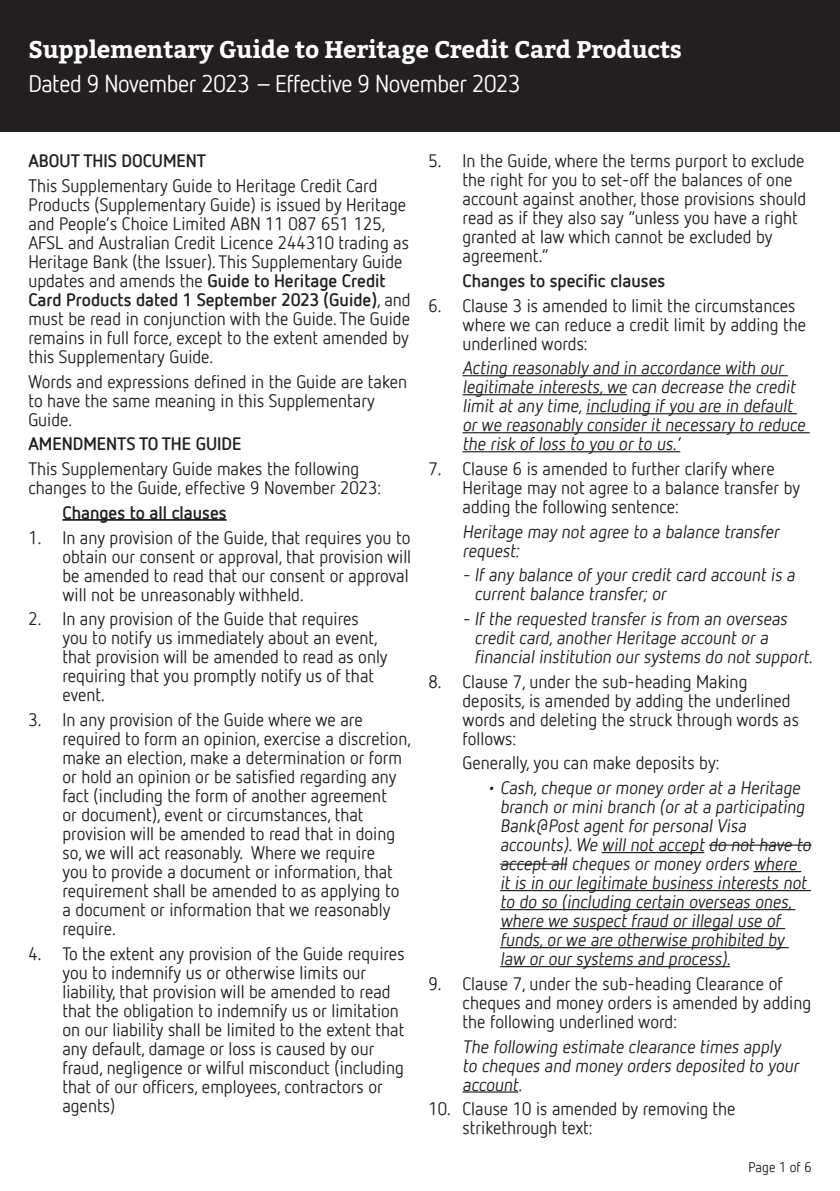
<style>
.page{position:relative;width:840px;height:1191px;background:#fff}
.page>*{position:absolute;margin:0;border:0;box-sizing:border-box;transform-origin:0 0}
.t1{font:700 24px "Bitter";letter-spacing:-.01em;color:#fff}
.t2{font:24px "Netto Offc";letter-spacing:-.02em;color:#fff}
.t3{font:18px/19px "Netto Offc";color:#231f20}
.t4{font:700 18px "Netto Offc";color:#231f20}
.t5{font:14px "Netto Offc";color:#231f20}
.s1{font-weight:700}
</style>
<div class="page">
<div style="left:0;top:0;width:839px;height:132px;background:#231f20"></div>
<hr style="left:62px;top:519px;width:164px;height:2px;background:#231f20">
<hr style="left:462px;top:375px;width:325px;height:1px;background:#231f20">
<hr style="left:462px;top:394px;width:164px;height:1px;background:#231f20">
<hr style="left:585px;top:413px;width:211px;height:1px;background:#231f20">
<hr style="left:462px;top:432px;width:347px;height:1px;background:#231f20">
<hr style="left:462px;top:451px;width:218px;height:1px;background:#231f20">
<hr style="left:601px;top:852px;width:103px;height:1px;background:#231f20">
<hr style="left:753px;top:871px;width:47px;height:1px;background:#231f20">
<hr style="left:500px;top:890px;width:310px;height:1px;background:#231f20">
<hr style="left:500px;top:909px;width:295px;height:1px;background:#231f20">
<hr style="left:500px;top:928px;width:284px;height:1px;background:#231f20">
<hr style="left:500px;top:947px;width:288px;height:1px;background:#231f20">
<hr style="left:500px;top:966px;width:229px;height:1px;background:#231f20">
<hr style="left:462px;top:1091px;width:56px;height:1px;background:#231f20">
<hr style="left:708px;top:844px;width:103px;height:1px;background:#231f20">
<hr style="left:500px;top:863px;width:67px;height:1px;background:#231f20">
<h1 class="t1" style="left:28px;top:31px;width:654px">Supplementary Guide to Heritage Credit Card Products</h1>
<h1 class="t2" style="left:28px;top:69px;width:493px">Dated 9 November 2023 – Effective 9 November 2023</h1>
<p class="t4" style="left:28px;top:149px;width:179px">ABOUT THIS DOCUMENT</p>
<p class="t3" style="left:28px;top:176px;width:383px">This Supplementary Guide to Heritage Credit Card Products (Supplementary Guide) is issued by Heritage and People’s Choice Limited ABN 11 087 651 125, AFSL and Australian Credit Licence 244310 trading as Heritage Bank (the Issuer). This Supplementary Guide updates and amends the <span class="s1">Guide to Heritage Credit Card Products dated 1 September 2023 (Guide)</span>, and must be read in conjunction with the Guide. The Guide remains in full force, except to the extent amended by this Supplementary Guide.</p>
<p class="t3" style="left:28px;top:371px;width:380px">Words and expressions defined in the Guide are taken to have the same meaning in this Supplementary<br>Guide.</p>
<p class="t4" style="left:28px;top:433px;width:214px">AMENDMENTS TO THE GUIDE</p>
<p class="t3" style="left:28px;top:459px;width:354px">This Supplementary Guide makes the following changes to the Guide, effective 9 November 2023:</p>
<p class="t4" style="left:62px;top:501px;width:166px">Changes to all clauses</p>
<p class="t3" style="left:62px;top:527px;width:350px;text-indent:-34px">1. In any provision of the Guide, that requires you to obtain our consent or approval, that provision will be amended to read that our consent or approval will not be unreasonably withheld.</p>
<p class="t3" style="left:62px;top:609px;width:326px;text-indent:-34px">2. In any provision of the Guide that requires you to notify us immediately about an event, that provision will be amended to read as only requiring that you promptly notify us of that event.</p>
<p class="t3" style="left:62px;top:710px;width:350px;text-indent:-34px">3. In any provision of the Guide where we are required to form an opinion, exercise a discretion, make an election, make a determination or form or hold an opinion or be satisfied regarding any fact (including the form of another agreement<br>or document), event or circumstances, that provision will be amended to read that in doing so, we will act reasonably. Where we require<br>you to provide a document or information, that requirement shall be amended to as applying to a document or information that we reasonably require.</p>
<p class="t3" style="left:62px;top:943px;width:343px;text-indent:-34px">4. To the extent any provision of the Guide requires you to indemnify us or otherwise limits our liability, that provision will be amended to read that the obligation to indemnify us or limitation on our liability shall be limited to the extent that any default, damage or loss is caused by our fraud, negligence or wilful misconduct (including that of our officers, employees, contractors or agents)</p>
<p class="t3" style="left:462px;top:151px;width:345px;text-indent:-34px">5. In the Guide, where the terms purport to exclude the right for you to set-off the balances of one account against another, those provisions should read as if they also say “unless you have a right granted at law which cannot be excluded by agreement.”</p>
<p class="t4" style="left:462px;top:269px;width:204px">Changes to specific clauses</p>
<p class="t3" style="left:462px;top:295px;width:345px;text-indent:-34px">6. Clause 3 is amended to limit the circumstances where we can reduce a credit limit by adding the underlined words:</p>
<p class="t3" style="left:462px;top:358px;width:347px">Acting reasonably and in accordance with our legitimate interests,we can decrease the credit limit at any time,including if you are in default or we reasonably consider it necessary to reduce the risk of loss to you or to us.’</p>
<p class="t3" style="left:462px;top:459px;width:339px;text-indent:-34px">7. Clause 6 is amended to further clarify where<br>Heritage may not agree to a balance transfer by adding the following sentence:</p>
<p class="t3" style="left:462px;top:521px;width:321px">Heritage may not agree to a balance transfer request:</p>
<p class="t3" style="left:474px;top:565px;width:325px;text-indent:-12px">- If any balance of your credit card account is a current balance transfer; or</p>
<p class="t3" style="left:474px;top:609px;width:342px;text-indent:-12px">- If the requested transfer is from an overseas credit card,another Heritage account or a financial institution our systems do not support.</p>
<p class="t3" style="left:462px;top:671px;width:338px;text-indent:-34px">8. Clause 7, under the sub-heading Making deposits, is amended by adding the underlined words and deleting the struck through words as follows:</p>
<p class="t3" style="left:462px;top:753px;width:258px">Generally, you can make deposits by:</p>
<p class="t3" style="left:500px;top:778px;width:315px;text-indent:-13px">• Cash,cheque or money order at a Heritage branch or mini branch (or at a participating Bank@Post agent for personal Visa accounts).We will not accept do not have to accept all cheques or money orders where it is in our legitimate business interests not to do so (including certain overseas ones, where we suspect fraud or illegal use of funds,or we are otherwise prohibited by law or our systems and process).</p>
<p class="t3" style="left:462px;top:973px;width:350px;text-indent:-34px">9. Clause 7, under the sub-heading Clearance of cheques and money orders is amended by adding the following underlined word:</p>
<p class="t3" style="left:462px;top:1036px;width:340px">The following estimate clearance times apply to cheques and money orders deposited to your account.</p>
<p class="t3" style="left:462px;top:1099px;width:274px;text-indent:-34px">10. Clause 10 is amended by removing the strikethrough text:</p>
<p class="t5" style="left:748px;top:1158px;width:64px">Page 1 of 6</p>
</div>
